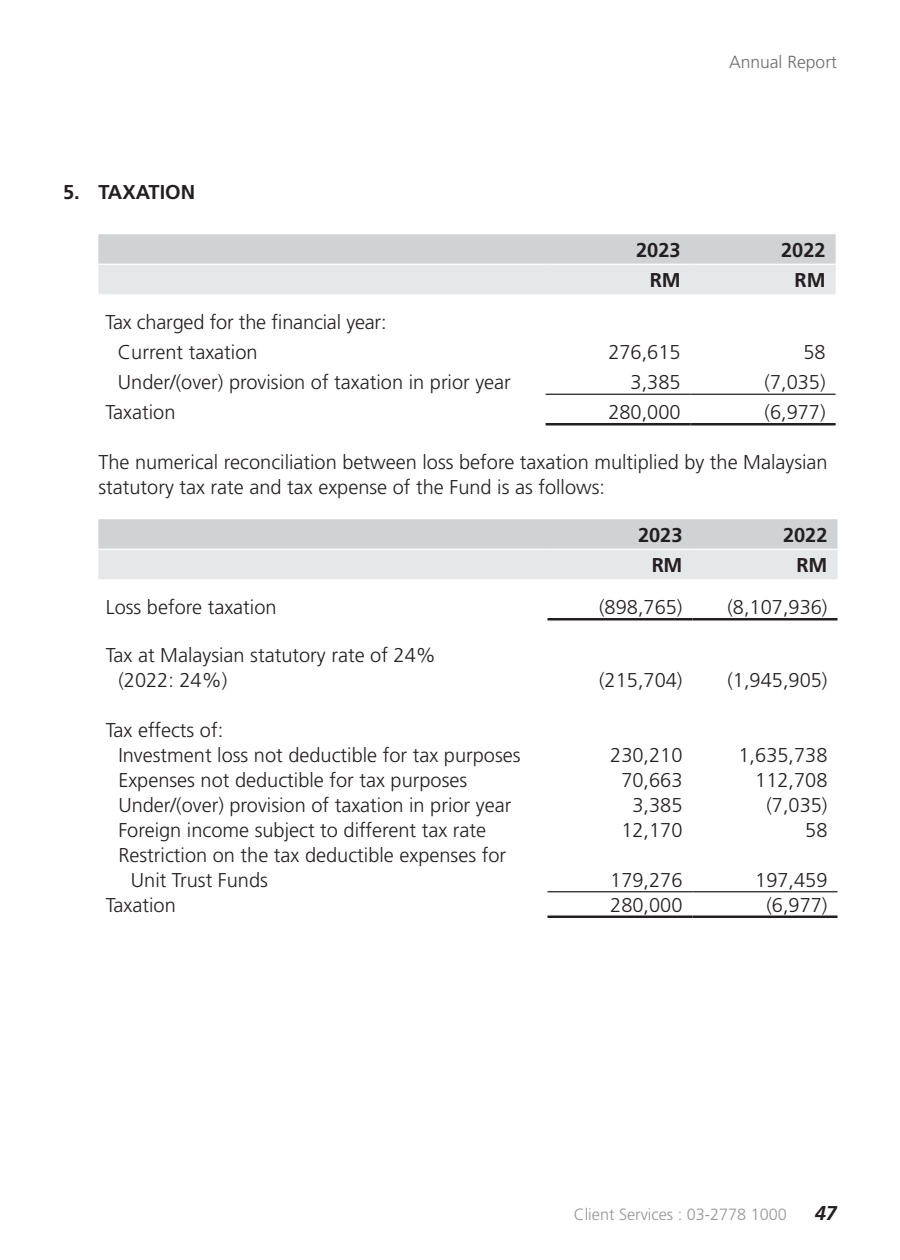
<style>
.page{position:relative;width:900px;height:1260px;background:#fff}
.page>*{position:absolute;margin:0;border:0;box-sizing:border-box;transform-origin:0 0}
.t1{font:300 20px/25px "Frutiger LT Std";color:#231f20}
.t2{font:700 20px "Frutiger LT Std";color:#231f20}
.t3{font:italic 700 20px "Frutiger LT Std";color:#231f20}
.t4{font:300 17.5px "Frutiger LT Std";color:#6c6d70}
.t5{font:300 16.25px "Frutiger LT Std";color:#939598}
</style>
<div class="page">
<svg style="left:98px;top:234px;width:738px;height:60px;background:#dbdcde"></svg>
<hr style="left:98px;top:264px;width:448px;height:1px;background:#fff">
<hr style="left:546px;top:264px;width:145px;height:1px;background:#fff">
<hr style="left:691px;top:264px;width:145px;height:1px;background:#fff">
<hr style="left:546px;top:423px;width:145px;height:3px;background:#231f20">
<hr style="left:691px;top:423px;width:145px;height:3px;background:#231f20">
<hr style="left:546px;top:394px;width:145px;height:1px;background:#231f20">
<hr style="left:691px;top:394px;width:145px;height:1px;background:#231f20">
<svg style="left:98px;top:519px;width:740px;height:60px;background:#dbdcde"></svg>
<hr style="left:98px;top:549px;width:449px;height:1px;background:#fff">
<hr style="left:548px;top:549px;width:144px;height:1px;background:#fff">
<hr style="left:692px;top:549px;width:146px;height:1px;background:#fff">
<hr style="left:548px;top:618px;width:144px;height:3px;background:#231f20">
<hr style="left:692px;top:618px;width:146px;height:3px;background:#231f20">
<hr style="left:548px;top:916px;width:144px;height:2px;background:#231f20">
<hr style="left:692px;top:916px;width:146px;height:2px;background:#231f20">
<hr style="left:548px;top:891px;width:144px;height:1px;background:#231f20">
<hr style="left:692px;top:891px;width:146px;height:1px;background:#231f20">
<p class="t2" style="left:63px;top:181px;width:134px">5. TAXATION</p>
<p class="t1" style="left:118px;top:308px;width:270px;line-height:30px;text-indent:-12px">Tax charged for the financial year:<br>Current taxation</p>
<p class="t4" style="left:729px;top:52px;width:109px">Annual Report</p>
<p class="t2" style="left:636px;top:238px;width:46px">2023</p>
<p class="t2" style="left:781px;top:238px;width:46px">2022</p>
<p class="t2" style="left:650px;top:268px;width:32px">RM</p>
<p class="t2" style="left:795px;top:268px;width:33px">RM</p>
<p class="t1" style="left:608px;top:340px;width:74px">276,615</p>
<p class="t1" style="left:803px;top:340px;width:24px">58</p>
<p class="t1" style="left:118px;top:370px;width:395px">Under/(over) provision of taxation in prior year</p>
<p class="t1" style="left:631px;top:370px;width:52px">3,385</p>
<p class="t1" style="left:764px;top:370px;width:63px">(7,035)</p>
<p class="t1" style="left:105px;top:400px;width:71px">Taxation</p>
<p class="t1" style="left:608px;top:400px;width:74px">280,000</p>
<p class="t1" style="left:764px;top:400px;width:63px">(6,977)</p>
<p class="t1" style="left:98px;top:450px;width:731px">The numerical reconciliation between loss before taxation multiplied by the Malaysian statutory tax rate and tax expense of the Fund is as follows:</p>
<p class="t2" style="left:638px;top:523px;width:46px">2023</p>
<p class="t2" style="left:783px;top:523px;width:46px">2022</p>
<p class="t2" style="left:652px;top:553px;width:32px">RM</p>
<p class="t2" style="left:796px;top:553px;width:33px">RM</p>
<p class="t1" style="left:106px;top:595px;width:172px">Loss before taxation</p>
<p class="t1" style="left:599px;top:595px;width:85px">(898,765)</p>
<p class="t1" style="left:727px;top:595px;width:102px">(8,107,936)</p>
<p class="t1" style="left:118px;top:643px;width:319px;text-indent:-12px">Tax at Malaysian statutory rate of 24% (2022: 24%)</p>
<p class="t1" style="left:599px;top:668px;width:85px">(215,704)</p>
<p class="t1" style="left:727px;top:668px;width:102px">(1,945,905)</p>
<p class="t1" style="left:118px;top:718px;width:404px;text-indent:-12px">Tax effects of:<br>Investment loss not deductible for tax purposes</p>
<p class="t1" style="left:610px;top:743px;width:74px">230,210</p>
<p class="t1" style="left:739px;top:743px;width:90px">1,635,738</p>
<p class="t1" style="left:118px;top:768px;width:350px">Expenses not deductible for tax purposes</p>
<p class="t1" style="left:621px;top:768px;width:63px">70,663</p>
<p class="t1" style="left:755px;top:768px;width:74px">112,708</p>
<p class="t1" style="left:118px;top:793px;width:395px">Under/(over) provision of taxation in prior year</p>
<p class="t1" style="left:632px;top:793px;width:52px">3,385</p>
<p class="t1" style="left:766px;top:793px;width:63px">(7,035)</p>
<p class="t1" style="left:118px;top:818px;width:369px">Foreign income subject to different tax rate</p>
<p class="t1" style="left:621px;top:818px;width:63px">12,170</p>
<p class="t1" style="left:805px;top:818px;width:24px">58</p>
<p class="t1" style="left:131px;top:843px;width:377px;text-indent:-12px">Restriction on the tax deductible expenses for<br>Unit Trust Funds</p>
<p class="t1" style="left:610px;top:868px;width:74px">179,276</p>
<p class="t1" style="left:755px;top:868px;width:74px">197,459</p>
<p class="t1" style="left:106px;top:893px;width:71px">Taxation</p>
<p class="t1" style="left:610px;top:893px;width:74px">280,000</p>
<p class="t1" style="left:766px;top:893px;width:63px">(6,977)</p>
<p class="t5" style="left:574px;top:1205px;width:215px">Client Services : 03-2778 1000</p>
<p class="t3" style="left:815px;top:1201px;width:24px">47</p>
</div>
